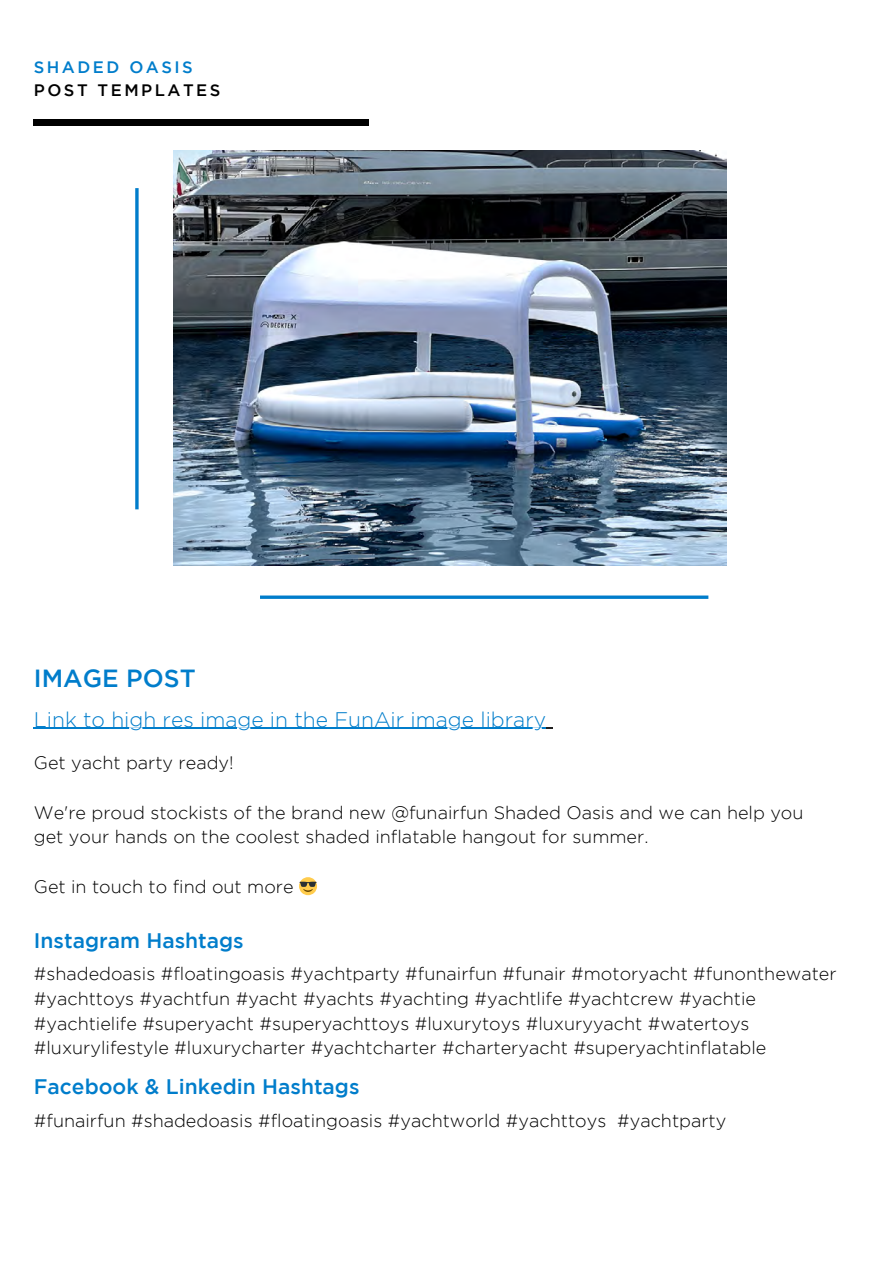
<style>
.page{position:relative;width:894px;height:1264px;background:#fff}
.page>*{position:absolute;margin:0;border:0;box-sizing:border-box;transform-origin:0 0}
.t1{font:500 24.75px "Gotham";color:#007dcb}
.t2{font:500 21px "Gotham";color:#007dcb}
.t3{font:300 21px "Gotham";color:#007dcb}
.t4{font:300 18px/24.8px "Gotham";color:#000}
.t5{font:500 16.5px "Gotham";letter-spacing:.15em;color:#000}
.t6{font:500 16.5px "Gotham";letter-spacing:.15em;color:#007dcb}
</style>
<div class="page">
<svg style="left:135px;top:188px;width:4px;height:321px"></svg>
<svg style="left:260px;top:595px;width:448px;height:4px;background:#2790d2"></svg>
<div style="left:33px;top:120px;width:335px;height:5px;background:#000"></div>
<img style="left:173px;top:151px;width:552px;height:414px">
<hr style="left:34px;top:727px;width:511px;height:2px;background:#007dcb">
<svg style="left:545px;top:727px;width:7px;height:2px"></svg>
<p class="t6" style="left:34px;top:61px;width:160px">SHADED OASIS</p>
<p class="t5" style="left:34px;top:84px;width:188px">POST TEMPLATES</p>
<h1 class="t1" style="left:34px;top:669px;width:163px">IMAGE POST</h1>
<p class="t3" style="left:34px;top:711px;width:513px">Link to high res image in the FunAir image library</p>
<p class="t4" style="left:34px;top:751px;width:201px">Get yacht party ready!</p>
<p class="t4" style="left:34px;top:801px;width:770px">We're proud stockists of the brand new @funairfun Shaded Oasis and we can help you get your hands on the coolest shaded inflatable hangout for summer.</p>
<p class="t4" style="left:34px;top:875px;width:261px">Get in touch to find out more</p>
<p class="t2" style="left:34px;top:932px;width:211px">Instagram Hashtags</p>
<p class="t4" style="left:34px;top:962px;width:804px">#shadedoasis #floatingoasis #yachtparty #funairfun #funair #motoryacht #funonthewater #yachttoys #yachtfun #yacht #yachts #yachting #yachtlife #yachtcrew #yachtie #yachtielife #superyacht #superyachttoys #luxurytoys #luxuryyacht #watertoys #luxurylifestyle #luxurycharter #yachtcharter #charteryacht #superyachtinflatable</p>
<p class="t2" style="left:34px;top:1078px;width:327px">Facebook &amp; Linkedin Hashtags</p>
<p class="t4" style="left:34px;top:1109px;width:693px">#funairfun #shadedoasis #floatingoasis #yachtworld #yachttoys #yachtparty</p>
</div>
